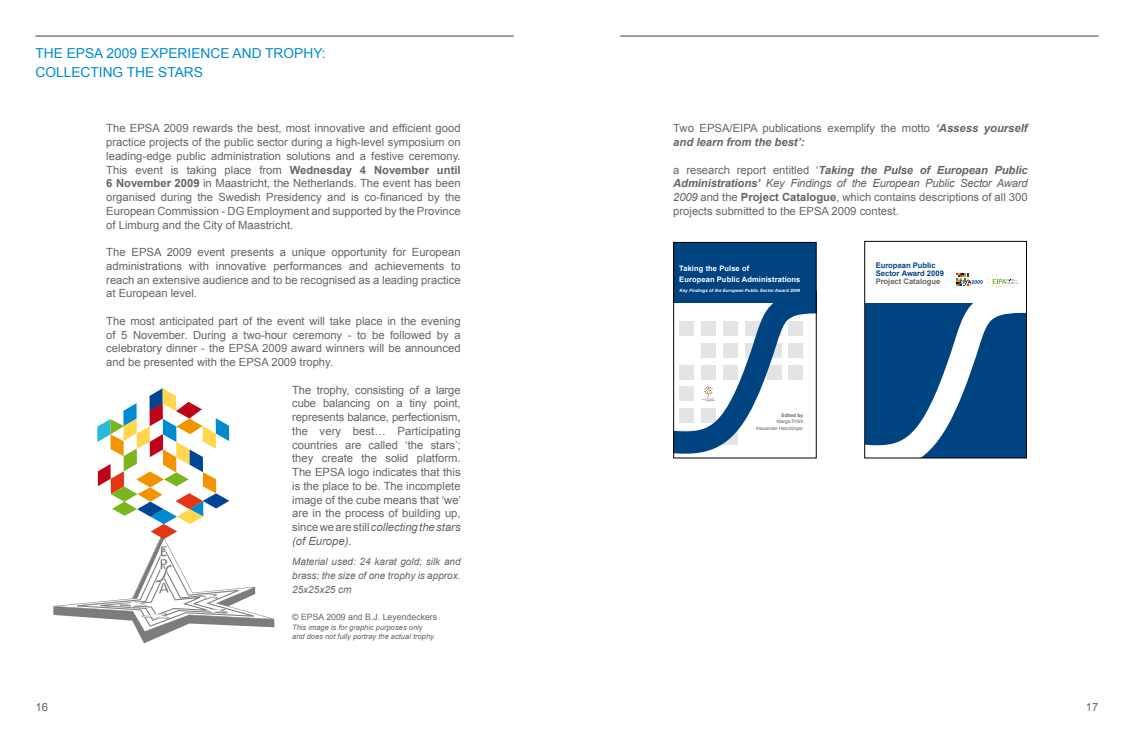
<style>
.page{position:relative;width:1134px;height:748px;background:#fff}
.page>*{position:absolute;margin:0;border:0;box-sizing:border-box;transform-origin:0 0}
.t1{font:13.75px/18.8px "Arial";color:#008bd0}
.t2{font:11.25px/13.8px "Arial";color:#646567;text-align:justify}
.t3{font:italic 10px/13.8px "Arial";color:#646567;text-align:justify}
.t4{font:8.75px "Arial";color:#646567}
.t5{font:700 7.62px/8.2px "Arial";letter-spacing:-.005em;color:#004381}
.t6{font:700 7.62px "Arial";letter-spacing:-.005em;color:#646567}
.t7{font:italic 7.5px/8.8px "Arial";color:#646567}
.t8{font:700 7.5px/10.6px "Arial";letter-spacing:.01em;color:#fff}
.t9{font:4.88px/6.6px "Arial";color:#646567;text-align:right}
.t10{font:700 4.88px "Arial";color:#646567}
.t11{font:italic 700 4.5px "Arial";letter-spacing:.01em;color:#fff}
.s1{font-weight:700}
.s2{font-style:italic}
.s3{font-weight:700;font-style:italic}
</style>
<div class="page">
<hr style="left:35px;top:35px;width:479px;height:2px;background:#646567">
<hr style="left:620px;top:35px;width:478px;height:2px;background:#646567">
<div style="left:674px;top:242px;width:142px;height:61px;background:#004381"></div>
<svg style="left:674px;top:291px;width:143px;height:168px"></svg>
<div style="left:673px;top:242px;width:143px;height:216px;border:1px solid #000"></div>
<svg style="left:866px;top:273px;width:159px;height:183px"></svg>
<div style="left:864px;top:241px;width:163px;height:217px;border:1px solid #000"></div>
<svg style="left:53px;top:388px;width:221px;height:255px"></svg>
<p class="t1" style="left:35px;top:44px;width:292px">THE EPSA 2009 EXPERIENCE AND TROPHY:<br>COLLECTING THE STARS</p>
<p class="t2" style="left:106px;top:121px;width:356px">The EPSA 2009 rewards the best, most innovative and efficient good practice projects of the public sector during a high-level symposium on leading-edge public administration solutions and a festive ceremony.<br>This event is taking place from <span class="s1">Wednesday 4 November until 6 November 2009</span> in Maastricht, the Netherlands. The event has been organised during the Swedish Presidency and is co-financed by the European Commission - DG Employment and supported by the Province of Limburg and the City of Maastricht.</p>
<p class="t2" style="left:106px;top:245px;width:356px">The EPSA 2009 event presents a unique opportunity for European administrations with innovative performances and achievements to reach an extensive audience and to be recognised as a leading practice at European level.</p>
<p class="t2" style="left:106px;top:314px;width:356px">The most anticipated part of the event will take place in the evening of 5 November. During a two-hour ceremony - to be followed by a celebratory dinner - the EPSA 2009 award winners will be announced and be presented with the EPSA 2009 trophy.</p>
<p class="t2" style="left:292px;top:383px;width:170px">The trophy, consisting of a large cube balancing on a tiny point, represents balance, perfectionism, the very best… Participating countries are called ‘the stars’; they create the solid platform.<br>The EPSA logo indicates that this is the place to be. The incomplete image of the cube means that ‘we’ are in the process of building up, since we are still <span class="s2">collecting the stars (of Europe).</span></p>
<p class="t3" style="left:292px;top:555px;width:170px">Material used: 24 karat gold; silk and brass; the size of one trophy is approx.<br>25x25x25 cm</p>
<p class="t4" style="left:292px;top:611px;width:147px">© EPSA 2009 and B.J. Leyendeckers</p>
<p class="t7" style="left:292px;top:623px;width:145px">This image is for graphic purposes only and does not fully portray the actual trophy.</p>
<p class="t2" style="left:673px;top:121px;width:356px">Two EPSA/EIPA publications exemplify the motto <span class="s3">‘Assess yourself and learn from the best’:</span></p>
<p class="t2" style="left:673px;top:163px;width:356px">a research report entitled ‘<span class="s3">Taking the Pulse of European Public Administrations’</span> <span class="s2">Key Findings of the European Public Sector Award 2009</span> and the <span class="s1">Project Catalogue</span>, which contains descriptions of all 300 projects submitted to the EPSA 2009 contest.</p>
<p class="t8" style="left:679px;top:264px;width:123px">Taking the Pulse of<br>European Public Administrations</p>
<p class="t11" style="left:679px;top:287px;width:122px">Key Findings of the European Public Sector Award 2009</p>
<p class="t10" style="left:781px;top:412px;width:23px">Edited by</p>
<p class="t9" style="left:756px;top:418px;width:49px">Marga Pröhl<br>Alexander Heichlinger</p>
<p class="t5" style="left:876px;top:261px;width:70px">European Public<br>Sector Award 2009</p>
<p class="t6" style="left:876px;top:276px;width:66px">Project Catalogue</p>
<p class="t2" style="left:35px;top:700px;width:14px">16</p>
<p class="t2" style="left:1086px;top:700px;width:14px">17</p>
</div>
